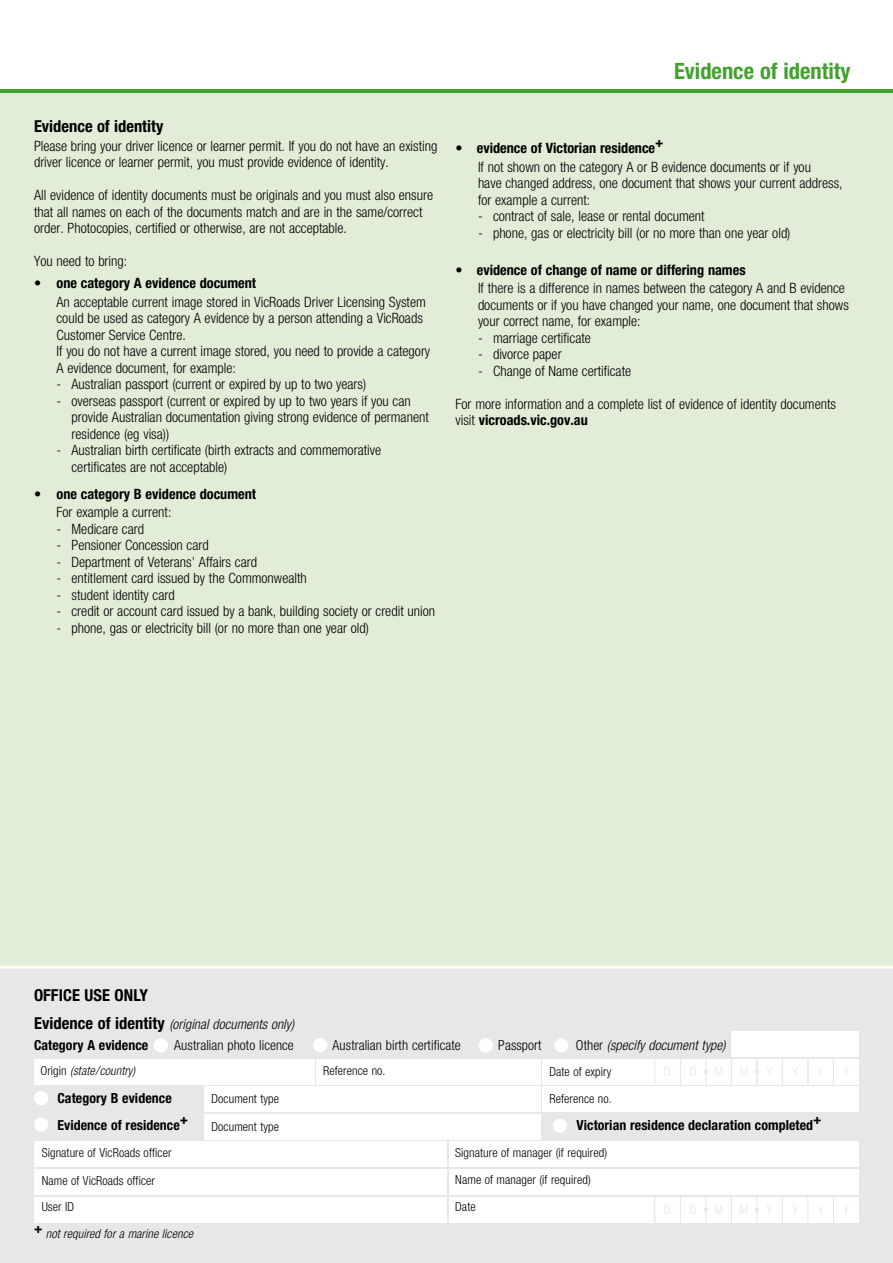
<style>
.page{position:relative;width:893px;height:1263px;background:#fff}
.page>*{position:absolute;margin:0;border:0;box-sizing:border-box;transform-origin:0 0}
.t1{font:700 condensed 22.5px "Helvetica Neue LT Std";color:#41a22b}
.t2{font:700 condensed 16.5px "Helvetica Neue LT Std";color:#000}
.t3{font:300 condensed 14.25px/16.5px "Helvetica Neue LT Std";color:#000}
.t4{font:700 condensed 14.25px "Helvetica Neue LT Std";color:#000}
.t5{font:700 condensed 13.8px "Helvetica Neue LT Std";letter-spacing:.005em;color:#000}
.t6{font:italic 300 condensed 13.8px "Helvetica Neue LT Std";letter-spacing:.005em;color:#000}
.t7{font:300 condensed 13.8px "Helvetica Neue LT Std";letter-spacing:.005em;color:#000}
.t8{font:300 condensed 12.3px "Helvetica Neue LT Std";letter-spacing:.01em;color:#000}
.t9{font:italic 300 condensed 12.3px "Helvetica Neue LT Std";letter-spacing:.01em;color:#000}
.s1{font-weight:700}
.s2{font-weight:700;font-style:normal;font-size:16.5px}
.s3{font-style:normal}
</style>
<div class="page">
<div style="left:0;top:91px;width:893px;height:1172px;background:#e2edd7"></div>
<hr style="left:0;top:89px;width:893px;height:3px;background:#41a22b">
<div style="left:0;top:968px;width:893px;height:295px;background:#e7e7e8"></div>
<hr style="left:0;top:966px;width:893px;height:3px;background:#fff">
<div style="left:34px;top:1169px;width:413px;height:26px;background:#fff"></div>
<div style="left:317px;top:1059px;width:224px;height:25px;background:#fff"></div>
<div style="left:34px;top:1059px;width:281px;height:25px;background:#fff"></div>
<div style="left:543px;top:1059px;width:316px;height:25px;background:#fff"></div>
<svg style="left:680px;top:1059px;width:1px;height:25px"></svg>
<svg style="left:654px;top:1059px;width:1px;height:25px"></svg>
<svg style="left:704px;top:1059px;width:4px;height:26px"></svg>
<svg style="left:731px;top:1059px;width:1px;height:25px"></svg>
<svg style="left:755px;top:1059px;width:4px;height:26px"></svg>
<svg style="left:782px;top:1059px;width:1px;height:25px"></svg>
<svg style="left:807px;top:1059px;width:2px;height:25px"></svg>
<svg style="left:833px;top:1059px;width:1px;height:25px"></svg>
<div style="left:154px;top:1038px;width:14px;height:14px;background:#fff;border-radius:50%"></div>
<div style="left:313px;top:1038px;width:14px;height:14px;background:#fff;border-radius:50%"></div>
<div style="left:479px;top:1038px;width:14px;height:14px;background:#fff;border-radius:50%"></div>
<div style="left:554px;top:1038px;width:14px;height:14px;background:#fff;border-radius:50%"></div>
<div style="left:732px;top:1032px;width:127px;height:25px;background:#fff"></div>
<div style="left:34px;top:1197px;width:413px;height:25px;background:#fff"></div>
<div style="left:34px;top:1141px;width:413px;height:26px;background:#fff"></div>
<div style="left:449px;top:1141px;width:410px;height:26px;background:#fff"></div>
<div style="left:204px;top:1086px;width:337px;height:26px;background:#fff"></div>
<div style="left:204px;top:1114px;width:337px;height:25px;background:#fff"></div>
<div style="left:543px;top:1086px;width:316px;height:26px;background:#fff"></div>
<div style="left:34px;top:1091px;width:14px;height:14px;background:#fff;border-radius:50%"></div>
<div style="left:34px;top:1117px;width:14px;height:15px;background:#fff;border-radius:50%"></div>
<div style="left:449px;top:1197px;width:410px;height:25px;background:#fff"></div>
<svg style="left:680px;top:1197px;width:1px;height:25px"></svg>
<svg style="left:731px;top:1197px;width:1px;height:25px"></svg>
<svg style="left:782px;top:1197px;width:1px;height:25px"></svg>
<svg style="left:807px;top:1197px;width:1px;height:26px"></svg>
<svg style="left:833px;top:1197px;width:1px;height:25px"></svg>
<svg style="left:704px;top:1197px;width:4px;height:26px"></svg>
<svg style="left:755px;top:1197px;width:4px;height:26px"></svg>
<svg style="left:654px;top:1197px;width:1px;height:25px"></svg>
<div style="left:553px;top:1118px;width:14px;height:15px;background:#fff;border-radius:50%"></div>
<div style="left:449px;top:1169px;width:410px;height:26px;background:#fff"></div>
<p class="t2" style="left:34px;top:116px;width:131px">Evidence of identity</p>
<p class="t3" style="left:34px;top:137px;width:405px">Please bring your driver licence or learner permit. If you do not have an existing driver licence or learner permit, you must provide evidence of identity.</p>
<p class="t3" style="left:34px;top:187px;width:401px">All evidence of identity documents must be originals and you must also ensure that all names on each of the documents match and are in the same/correct order. Photocopies, certified or otherwise, are not acceptable.</p>
<p class="t3" style="left:34px;top:253px;width:95px">You need to bring:</p>
<p class="t4" style="left:34px;top:275px;width:224px">• one category A evidence document</p>
<p class="t3" style="left:57px;top:294px;width:375px">An acceptable current image stored in VicRoads Driver Licensing System could be used as category A evidence by a person attending a VicRoads Customer Service Centre.<br>If you do not have a current image stored, you need to provide a category A evidence document, for example:</p>
<p class="t3" style="left:57px;top:376px;width:311px">- Australian passport (current or expired by up to two years)</p>
<p class="t3" style="left:72px;top:393px;width:359px;text-indent:-15px">- overseas passport (current or expired by up to two years if you can provide Australian documentation giving strong evidence of permanent residence (eg visa))</p>
<p class="t3" style="left:72px;top:442px;width:311px;text-indent:-15px">- Australian birth certificate (birth extracts and commemorative certificates are not acceptable)</p>
<p class="t4" style="left:34px;top:485px;width:224px">• one category B evidence document</p>
<p class="t3" style="left:57px;top:504px;width:116px">For example a current:</p>
<p class="t3" style="left:57px;top:520px;width:89px">- Medicare card</p>
<p class="t3" style="left:57px;top:537px;width:154px">- Pensioner Concession card</p>
<p class="t3" style="left:57px;top:553px;width:202px">- Department of Veterans’ Affairs card</p>
<p class="t3" style="left:57px;top:570px;width:252px">- entitlement card issued by the Commonwealth</p>
<p class="t3" style="left:57px;top:586px;width:120px">- student identity card</p>
<p class="t3" style="left:57px;top:603px;width:380px">- credit or account card issued by a bank, building society or credit union</p>
<p class="t3" style="left:57px;top:619px;width:314px">- phone, gas or electricity bill (or no more than one year old)</p>
<h1 class="t1" style="left:674px;top:57px;width:178px">Evidence of identity</h1>
<p class="t3" style="left:478px;top:139px;width:335px;line-height:18.6px;text-indent:-22px"><span class="s1">• evidence of Victorian residence</span><sup>+<br></sup>If not shown on the category A or B evidence documents or if you</p>
<p class="t3" style="left:478px;top:175px;width:366px">have changed address, one document that shows your current address, for example a current:</p>
<p class="t3" style="left:478px;top:208px;width:228px">- contract of sale, lease or rental document</p>
<p class="t3" style="left:478px;top:225px;width:314px">- phone, gas or electricity bill (or no more than one year old)</p>
<p class="t4" style="left:455px;top:261px;width:292px">• evidence of change of name or differing names</p>
<p class="t3" style="left:478px;top:280px;width:372px">If there is a difference in names between the category A and B evidence documents or if you have changed your name, one document that shows your correct name, for example:</p>
<p class="t3" style="left:478px;top:329px;width:114px">- marriage certificate</p>
<p class="t3" style="left:478px;top:346px;width:85px">- divorce paper</p>
<p class="t3" style="left:478px;top:362px;width:155px">- Change of Name certificate</p>
<p class="t3" style="left:455px;top:395px;width:382px">For more information and a complete list of evidence of identity documents visit <span class="s1">vicroads.vic.gov.au</span></p>
<p class="t2" style="left:34px;top:985px;width:116px">OFFICE USE ONLY</p>
<p class="t6" style="left:34px;top:1016px;width:262px"><span class="s2">Evidence of identity</span> (original documents only)</p>
<p class="t9" style="left:40px;top:1064px;width:97px"><span class="s3">Origin</span> (state/country)</p>
<p class="t8" style="left:323px;top:1064px;width:64px">Reference no.</p>
<p class="t8" style="left:549px;top:1064px;width:63px">Date of expiry</p>
<p class="t5" style="left:34px;top:1036px;width:116px">Category A evidence</p>
<p class="t7" style="left:174px;top:1037px;width:121px">Australian photo licence</p>
<p class="t7" style="left:333px;top:1037px;width:130px">Australian birth certificate</p>
<p class="t7" style="left:498px;top:1037px;width:45px">Passport</p>
<p class="t6" style="left:576px;top:1037px;width:151px"><span class="s3">Other</span> (specify document type)</p>
<p class="t5" style="left:57px;top:1090px;width:116px">Category B evidence</p>
<p class="t8" style="left:549px;top:1091px;width:64px">Reference no.</p>
<p class="t5" style="left:57px;top:1117px;width:132px">Evidence of residence+</p>
<p class="t8" style="left:212px;top:1092px;width:69px">Document type</p>
<p class="t8" style="left:211px;top:1119px;width:69px">Document type</p>
<p class="t5" style="left:577px;top:1117px;width:247px">Victorian residence declaration completed+</p>
<p class="t8" style="left:42px;top:1145px;width:131px">Signature of VicRoads officer</p>
<p class="t8" style="left:455px;top:1145px;width:153px">Signature of manager (if required)</p>
<p class="t8" style="left:42px;top:1173px;width:115px">Name of VicRoads officer</p>
<p class="t8" style="left:455px;top:1173px;width:137px">Name of manager (if required)</p>
<p class="t9" style="left:34px;top:1226px;width:161px"><sup>+</sup> not required for a marine licence</p>
<p class="t8" style="left:455px;top:1200px;width:22px">Date</p>
<p class="t8" style="left:42px;top:1200px;width:34px">User ID</p>
</div>
